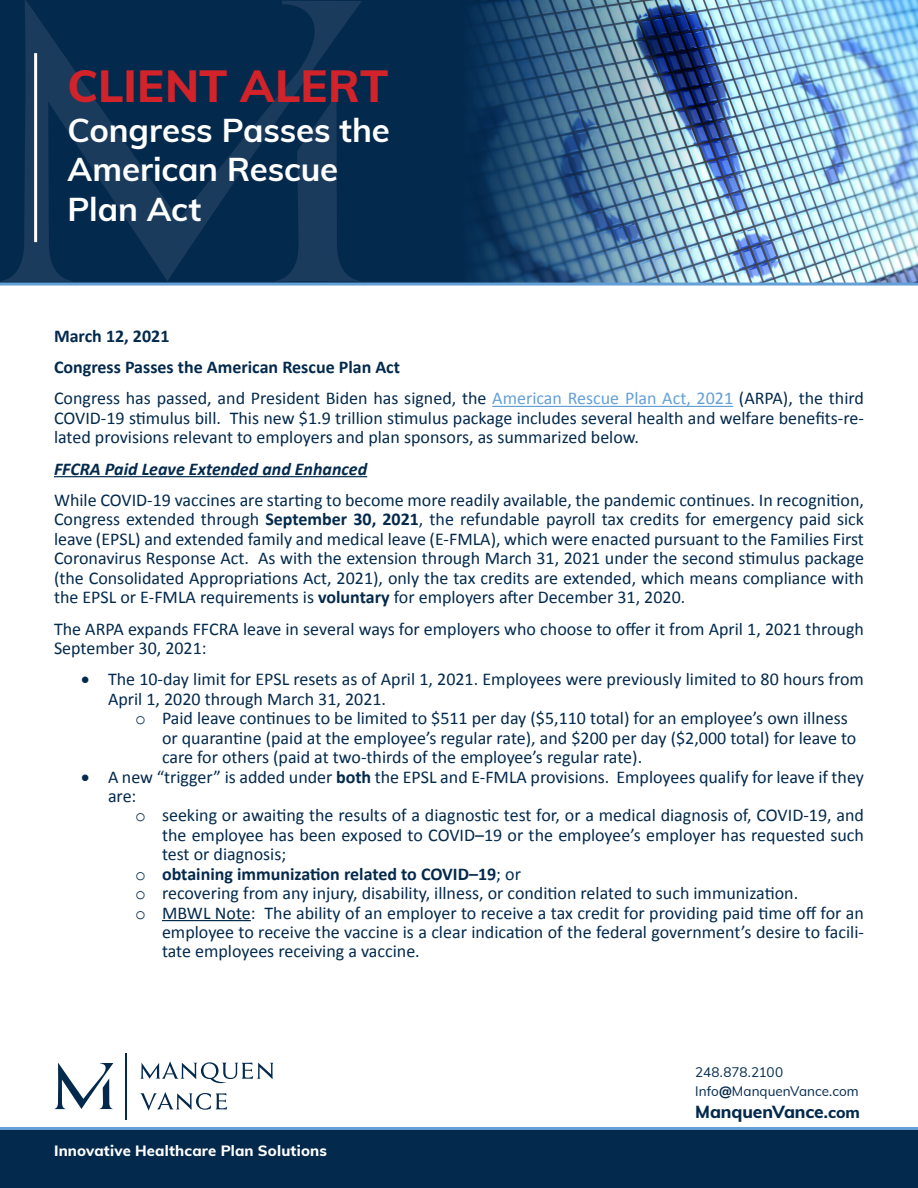
<style>
.page{position:relative;width:918px;height:1188px;background:#fff}
.page>*{position:absolute;margin:0;border:0;box-sizing:border-box;transform-origin:0 0}
.t1{font:800 45px "Muli";letter-spacing:.005em;color:#d2232a}
.t2{font:700 33px/39.6px "Muli";letter-spacing:-.005em;color:#fff}
.t3{font:18px/19.4px "Calibri";color:#03294c}
.t4{font:700 18px "Calibri";color:#03294c}
.t5{font:italic 700 18px "Calibri";color:#03294c}
.t6{font:800 17.4px "Muli";letter-spacing:-.005em;color:#03294c}
.t7{font:800 14.85px "Muli";letter-spacing:.01em;color:#fff}
.t8{font:13.5px/18.9px "Muli";color:#03294c}
.s1{font-weight:700}
.s2{color:#64a0d6}
.s3{font-family:"Courier New"}
.s4{font-family:"Courier New";font-weight:400}
.s5{font-weight:400}
.s6{font-weight:800}
.s7{font-size:15.75px}
</style>
<div class="page">
<div style="left:0;top:1130px;width:918px;height:58px;background:#03294c"></div>
<svg style="left:140px;top:1061px;width:134px;height:22px"></svg>
<svg style="left:140px;top:1092px;width:87px;height:19px"></svg>
<svg style="left:54px;top:1063px;width:59px;height:46px"></svg>
<hr style="left:126px;top:1053px;width:1px;height:66px;background:#03294c">
<hr style="left:0;top:1127px;width:918px;height:3px;background:#64a0d6">
<div style="left:1px;top:0;width:917px;height:283px;background:#03294c"></div>
<img style="left:398px;top:0;width:520px;height:283px">
<svg style="left:0;top:0;width:362px;height:282px"></svg>
<hr style="left:0;top:283px;width:918px;height:3px;background:#64a0d6">
<hr style="left:34px;top:53px;width:3px;height:189px;background:#fff">
<hr style="left:492px;top:406px;width:241px;height:1px;background:#64a0d6">
<hr style="left:54px;top:476px;width:313px;height:1px;background:#03294c">
<hr style="left:162px;top:920px;width:89px;height:1px;background:#03294c">
<h1 class="t1" style="left:68px;top:53px;width:322px">CLIENT ALERT</h1>
<h2 class="t2" style="left:68px;top:108px;width:324px">Congress Passes the<br>American Rescue<br>Plan Act</h2>
<p class="t3" style="left:54px;top:320px;width:812px;line-height:31.5px"><span class="s1">March 12, 2021<br>Congress Passes the American Rescue Plan Act<br></span>Congress has passed, and President Biden has signed, the <span class="s2">American Rescue Plan Act, 2021</span> (ARPA), the third</p>
<p class="t3" style="left:54px;top:408px;width:811px">COVID-19 stimulus bill. This new $1.9 trillion stimulus package includes several health and welfare benefits-re&shy;lated provisions relevant to employers and plan sponsors, as summarized below.</p>
<p class="t5" style="left:54px;top:457px;width:315px">FFCRA Paid Leave Extended and Enhanced</p>
<p class="t3" style="left:54px;top:490px;width:812px;text-align:justify">While COVID-19 vaccines are starting to become more readily available, the pandemic continues. In recognition, Congress extended through <span class="s1">September 30, 2021</span>, the refundable payroll tax credits for emergency paid sick leave (EPSL) and extended family and medical leave (E-FMLA), which were enacted pursuant to the Families First Coronavirus Response Act. As with the extension through March 31, 2021 under the second stimulus package (the Consolidated Appropriations Act, 2021), only the tax credits are extended, which means compliance with the EPSL or E-FMLA requirements is <span class="s1">voluntary</span> for employers after December 31, 2020.</p>
<p class="t3" style="left:54px;top:619px;width:811px">The ARPA expands FFCRA leave in several ways for employers who choose to offer it from April 1, 2021 through<br>September 30, 2021:</p>
<p class="t3" style="left:108px;top:670px;width:758px;text-indent:-27px">• The 10-day limit for EPSL resets as of April 1, 2021. Employees were previously limited to 80 hours from<br>April 1, 2020 through March 31, 2021.</p>
<p class="t3" style="left:162px;top:709px;width:696px;text-indent:-27px"><span class="s3">o</span> Paid leave continues to be limited to $511 per day ($5,110 total) for an employee’s own illness or quarantine (paid at the employee’s regular rate), and $200 per day ($2,000 total) for leave to care for others (paid at two-thirds of the employee’s regular rate).</p>
<p class="t3" style="left:108px;top:767px;width:757px;text-indent:-27px">• A new “trigger” is added under <span class="s1">both</span> the EPSL and E-FMLA provisions. Employees qualify for leave if they are:</p>
<p class="t3" style="left:135px;top:806px;width:730px"><span class="s3">o</span> seeking or awaiting the results of a diagnostic test for, or a medical diagnosis of, COVID-19, and</p>
<p class="t3" style="left:162px;top:825px;width:703px">the employee has been exposed to COVID–19 or the employee’s employer has requested such</p>
<p class="t3" style="left:162px;top:845px;width:126px">test or diagnosis;</p>
<p class="t4" style="left:135px;top:862px;width:387px"><span class="s4">o</span> obtaining immunization related to COVID–19<span class="s5">; or</span></p>
<p class="t3" style="left:135px;top:884px;width:665px"><span class="s3">o</span> recovering from any injury, disability, illness, or condition related to such immunization.</p>
<p class="t3" style="left:135px;top:903px;width:731px"><span class="s3">o</span> MBWL Note: The ability of an employer to receive a tax credit for providing paid time off for an</p>
<p class="t3" style="left:162px;top:922px;width:703px">employee to receive the vaccine is a clear indication of the federal government’s desire to facili-</p>
<p class="t3" style="left:162px;top:942px;width:259px">tate employees receiving a vaccine.</p>
<p class="t8" style="left:695px;top:1063px;width:165px">248.878.2100<br>Info<span class="s6">@</span>ManquenVance.com</p>
<p class="t7" style="left:54px;top:1140px;width:274px">Innovative Healthcare Plan Solutions</p>
<p class="t6" style="left:695px;top:1099px;width:166px">ManquenVance<span class="s7">.com</span></p>
</div>
